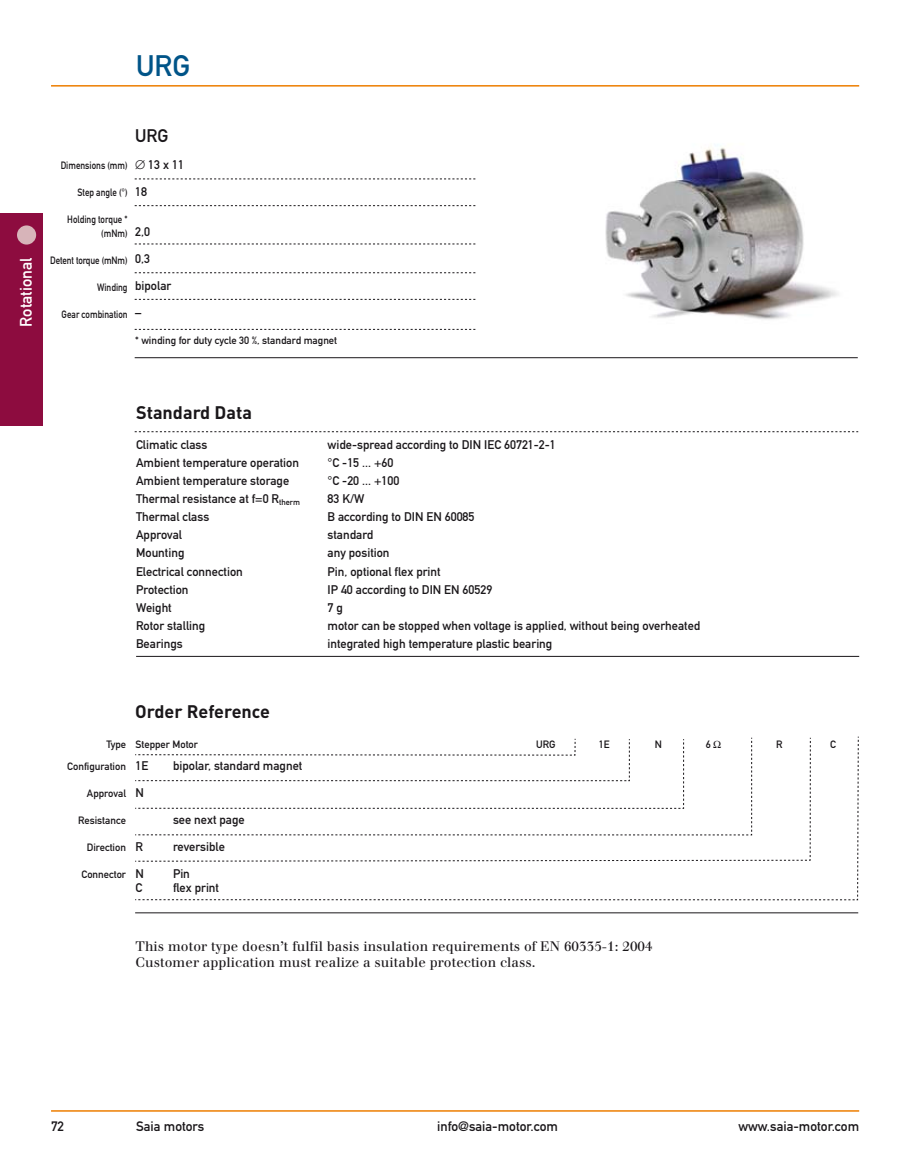
<style>
.page{position:relative;width:906px;height:1174px;background:#fff}
.page>*{position:absolute;margin:0;border:0;box-sizing:border-box;transform-origin:0 0}
.t1{font:29.25px "DIN Mittelschrift";color:#005488}
.t2{font:700 18px "DIN";color:#1a171a}
.t3{font:18px "DIN Mittelschrift Alternate";color:#1a171a}
.t4{font:16.5px "DIN Mittelschrift";color:#fff}
.t5{font:13.5px/16.5px "Walbaum";letter-spacing:.005em;color:#1a171a}
.t6{font:13.5px "DIN Mittelschrift";color:#1a171a}
.t7{font:12.3px/27px "DIN Mittelschrift";color:#1a171a}
.t8{font:10.5px/22px "DIN Mittelschrift";color:#1a171a;text-align:right}
.t9{font:10.5px/13.5px "DIN Mittelschrift";color:#1a171a;text-align:right;scale:.85 1}
</style>
<div class="page">
<hr style="left:51px;top:85px;width:808px;height:2px;background:#ed7e00">
<hr style="left:51px;top:1110px;width:808px;height:1px;background:#ed7e00">
<hr style="left:136px;top:656px;width:723px;height:1px;background:#1a171a">
<svg style="left:135px;top:179px;width:340px;height:1px"></svg>
<svg style="left:135px;top:205px;width:340px;height:1px"></svg>
<svg style="left:135px;top:431px;width:723px;height:1px"></svg>
<svg style="left:135px;top:244px;width:340px;height:1px"></svg>
<svg style="left:135px;top:272px;width:340px;height:1px"></svg>
<svg style="left:135px;top:299px;width:340px;height:1px"></svg>
<hr style="left:135px;top:357px;width:722px;height:1px;background:#1a171a">
<svg style="left:135px;top:329px;width:340px;height:1px"></svg>
<img style="left:605px;top:144px;width:234px;height:176px">
<hr style="left:135px;top:912px;width:723px;height:1px;background:#1a171a">
<div style="left:0;top:213px;width:43px;height:212px;background:#8d0c3f"></div>
<div style="left:17px;top:225px;width:19px;height:19px;background:#d7b4b9;border-radius:50%"></div>
<svg style="left:135px;top:738px;width:723px;height:162px"></svg>
<h1 class="t1" style="left:136px;top:48px;width:56px">URG</h1>
<h3 class="t4" style="left:16px;top:327px;width:71px;rotate:-90deg">Rotational</h3>
<h2 class="t3" style="left:135px;top:125px;width:35px">URG</h2>
<p class="t7" style="left:135px;top:151px;width:50px">∅ 13 x 11<br>18</p>
<p class="t7" style="left:135px;top:218px;width:38px">2,0<br>0,3 bipolar –</p>
<p class="t8" style="left:135px;top:329px;width:203px">* winding for duty cycle 30 %, standard magnet</p>
<p class="t9" style="left:61px;top:159px;width:80px">Dimensions (mm)</p>
<p class="t9" style="left:77px;top:186px;width:61px">Step angle (°)</p>
<p class="t9" style="left:67px;top:213px;width:72px">Holding torque * (mNm)</p>
<p class="t9" style="left:50px;top:253px;width:93px">Detent torque (mNm)</p>
<p class="t9" style="left:97px;top:280px;width:37px">Winding</p>
<p class="t9" style="left:62px;top:307px;width:79px">Gear combination</p>
<h2 class="t2" style="left:136px;top:400px;width:117px">Standard Data</h2>
<p class="t7" style="left:136px;top:432px;width:73px">Climatic class</p>
<p class="t7" style="left:327px;top:432px;width:230px">wide-spread according to DIN IEC 60721-2-1</p>
<p class="t7" style="left:136px;top:450px;width:164px">Ambient temperature operation</p>
<p class="t7" style="left:327px;top:450px;width:67px">°C -15 ... +60</p>
<p class="t7" style="left:136px;top:468px;width:155px">Ambient temperature storage</p>
<p class="t7" style="left:327px;top:468px;width:73px">°C -20 ... +100</p>
<p class="t7" style="left:136px;top:486px;width:165px">Thermal resistance at f=0 R<sub>therm</sub></p>
<p class="t7" style="left:327px;top:486px;width:39px">83 K/W</p>
<p class="t7" style="left:136px;top:504px;width:75px">Thermal class</p>
<p class="t7" style="left:327px;top:504px;width:148px">B according to DIN EN 60085</p>
<p class="t7" style="left:136px;top:522px;width:48px">Approval</p>
<p class="t7" style="left:327px;top:522px;width:47px">standard</p>
<p class="t7" style="left:136px;top:540px;width:50px">Mounting</p>
<p class="t7" style="left:327px;top:540px;width:64px">any position</p>
<p class="t7" style="left:136px;top:558px;width:108px">Electrical connection</p>
<p class="t7" style="left:327px;top:558px;width:115px">Pin, optional flex print</p>
<p class="t7" style="left:136px;top:576px;width:54px">Protection</p>
<p class="t7" style="left:327px;top:576px;width:166px">IP 40 according to DIN EN 60529</p>
<p class="t7" style="left:136px;top:594px;width:37px">Weight</p>
<p class="t7" style="left:327px;top:594px;width:17px">7 g</p>
<p class="t7" style="left:136px;top:612px;width:71px">Rotor stalling</p>
<p class="t7" style="left:327px;top:612px;width:374px">motor can be stopped when voltage is applied, without being overheated</p>
<p class="t7" style="left:136px;top:630px;width:48px">Bearings</p>
<p class="t7" style="left:327px;top:630px;width:226px">integrated high temperature plastic bearing</p>
<p class="t8" style="left:67px;top:733px;width:60px">Type<br>Configuration</p>
<p class="t8" style="left:87px;top:782px;width:41px">Approval</p>
<p class="t8" style="left:78px;top:809px;width:49px">Resistance</p>
<p class="t8" style="left:87px;top:836px;width:41px">Direction</p>
<p class="t8" style="left:81px;top:863px;width:46px">Connector</p>
<h2 class="t2" style="left:135px;top:699px;width:136px">Order Reference</h2>
<p class="t8" style="left:135px;top:733px;width:64px">Stepper Motor</p>
<p class="t8" style="left:536px;top:733px;width:21px">URG</p>
<p class="t8" style="left:598px;top:733px;width:12px">1E</p>
<p class="t8" style="left:654px;top:733px;width:9px">N</p>
<p class="t8" style="left:705px;top:733px;width:7px">6</p>
<p class="t8" style="left:776px;top:733px;width:8px">R</p>
<p class="t8" style="left:830px;top:733px;width:7px">C</p>
<p class="t7" style="left:135px;top:752px;width:14px">1E</p>
<p class="t7" style="left:173px;top:752px;width:131px">bipolar, standard magnet</p>
<p class="t7" style="left:135px;top:779px;width:10px">N</p>
<p class="t7" style="left:173px;top:806px;width:73px">see next page</p>
<p class="t7" style="left:135px;top:833px;width:9px">R</p>
<p class="t7" style="left:173px;top:833px;width:53px">reversible</p>
<p class="t7" style="left:135px;top:860px;width:10px">N</p>
<p class="t7" style="left:173px;top:860px;width:18px">Pin</p>
<p class="t7" style="left:135px;top:874px;width:8px">C</p>
<p class="t7" style="left:173px;top:874px;width:48px">flex print</p>
<p class="t5" style="left:135px;top:938px;width:518px">This motor type doesn’t fulfil basis insulation requirements of EN 60335-1: 2004<br>Customer application must realize a suitable protection class.</p>
<p class="t6" style="left:51px;top:1118px;width:14px">72</p>
<p class="t6" style="left:136px;top:1118px;width:70px">Saia motors</p>
<p class="t6" style="left:437px;top:1118px;width:122px">info@saia-motor.com</p>
<p class="t6" style="left:738px;top:1118px;width:122px">www.saia-motor.com</p>
</div>
